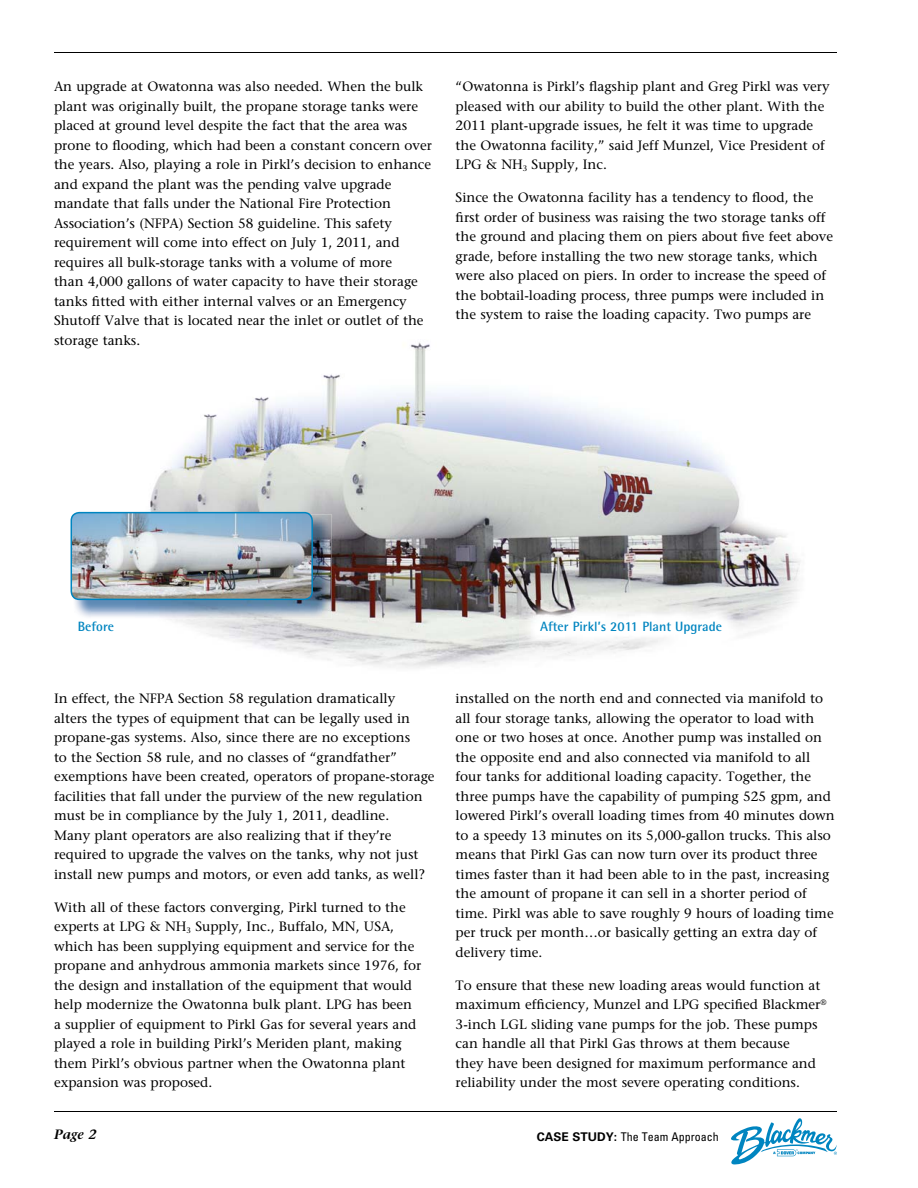
<style>
.page{position:relative;width:918px;height:1188px;background:#fff}
.page>*{position:absolute;margin:0;border:0;box-sizing:border-box;transform-origin:0 0}
.t1{font:13.5px/19.5px "Stone Serif";color:#000}
.t2{font:700 13.5px "Rotis Semi Sans";color:#0085c0}
.t3{font:italic 600 13.5px "Stone Serif";color:#000}
.t4{font:condensed 12px "Univers";color:#000}
.s1{font-weight:700;font-stretch:normal}
</style>
<div class="page">
<img style="left:91px;top:342px;width:710px;height:326px">
<svg style="left:731px;top:1118px;width:106px;height:47px"></svg>
<img style="left:91px;top:619px;width:43px;height:32px">
<img style="left:520px;top:600px;width:223px;height:54px">
<hr style="left:54px;top:52px;width:783px;height:1px;background:#000">
<hr style="left:54px;top:1111px;width:783px;height:1px;background:#000">
<img style="left:75px;top:514px;width:257px;height:105px">
<img style="left:71px;top:512px;width:242px;height:88px">
<p class="t1" style="left:54px;top:78px;width:379px">An upgrade at Owatonna was also needed. When the bulk plant was originally built, the propane storage tanks were placed at ground level despite the fact that the area was prone to flooding, which had been a constant concern over the years. Also, playing a role in Pirkl’s decision to enhance and expand the plant was the pending valve upgrade mandate that falls under the National Fire Protection Association’s (NFPA) Section 58 guideline. This safety requirement will come into effect on July 1, 2011, and requires all bulk-storage tanks with a volume of more<br>than 4,000 gallons of water capacity to have their storage tanks fitted with either internal valves or an Emergency Shutoff Valve that is located near the inlet or outlet of the storage tanks.</p>
<p class="t1" style="left:456px;top:78px;width:376px">“Owatonna is Pirkl’s flagship plant and Greg Pirkl was very pleased with our ability to build the other plant. With the 2011 plant-upgrade issues, he felt it was time to upgrade the Owatonna facility,” said Jeff Munzel, Vice President of LPG &amp; NH<sub>3</sub> Supply, Inc.</p>
<p class="t1" style="left:456px;top:189px;width:379px">Since the Owatonna facility has a tendency to flood, the first order of business was raising the two storage tanks off the ground and placing them on piers about five feet above grade, before installing the two new storage tanks, which were also placed on piers. In order to increase the speed of the bobtail-loading process, three pumps were included in the system to raise the loading capacity. Two pumps are</p>
<p class="t2" style="left:78px;top:622px;width:38px">Before</p>
<p class="t2" style="left:540px;top:622px;width:184px">After Pirkl’s 2011 Plant Upgrade</p>
<p class="t1" style="left:54px;top:690px;width:382px">In effect, the NFPA Section 58 regulation dramatically<br>alters the types of equipment that can be legally used in propane-gas systems. Also, since there are no exceptions<br>to the Section 58 rule, and no classes of “grandfather” exemptions have been created, operators of propane-storage facilities that fall under the purview of the new regulation must be in compliance by the July 1, 2011, deadline.<br>Many plant operators are also realizing that if they’re required to upgrade the valves on the tanks, why not just install new pumps and motors, or even add tanks, as well?</p>
<p class="t1" style="left:54px;top:899px;width:369px">With all of these factors converging, Pirkl turned to the experts at LPG &amp; NH<sub>3</sub> Supply, Inc., Buffalo, MN, USA, which has been supplying equipment and service for the propane and anhydrous ammonia markets since 1976, for the design and installation of the equipment that would help modernize the Owatonna bulk plant. LPG has been a supplier of equipment to Pirkl Gas for several years and played a role in building Pirkl’s Meriden plant, making them Pirkl’s obvious partner when the Owatonna plant expansion was proposed.</p>
<p class="t1" style="left:456px;top:690px;width:381px">installed on the north end and connected via manifold to all four storage tanks, allowing the operator to load with one or two hoses at once. Another pump was installed on the opposite end and also connected via manifold to all four tanks for additional loading capacity. Together, the three pumps have the capability of pumping 525 gpm, and lowered Pirkl’s overall loading times from 40 minutes down to a speedy 13 minutes on its 5,000-gallon trucks. This also means that Pirkl Gas can now turn over its product three times faster than it had been able to in the past, increasing the amount of propane it can sell in a shorter period of time. Pirkl was able to save roughly 9 hours of loading time per truck per month…or basically getting an extra day of delivery time.</p>
<p class="t1" style="left:456px;top:977px;width:372px">To ensure that these new loading areas would function at maximum efficiency, Munzel and LPG specified Blackmer<sup>® </sup>3-inch LGL sliding vane pumps for the job. These pumps can handle all that Pirkl Gas throws at them because<br>they have been designed for maximum performance and reliability under the most severe operating conditions.</p>
<p class="t3" style="left:54px;top:1129px;width:44px">Page 2</p>
<p class="t4" style="left:537px;top:1133px;width:183px"><span class="s1">CASE STUDY:</span> The Team Approach</p>
</div>
